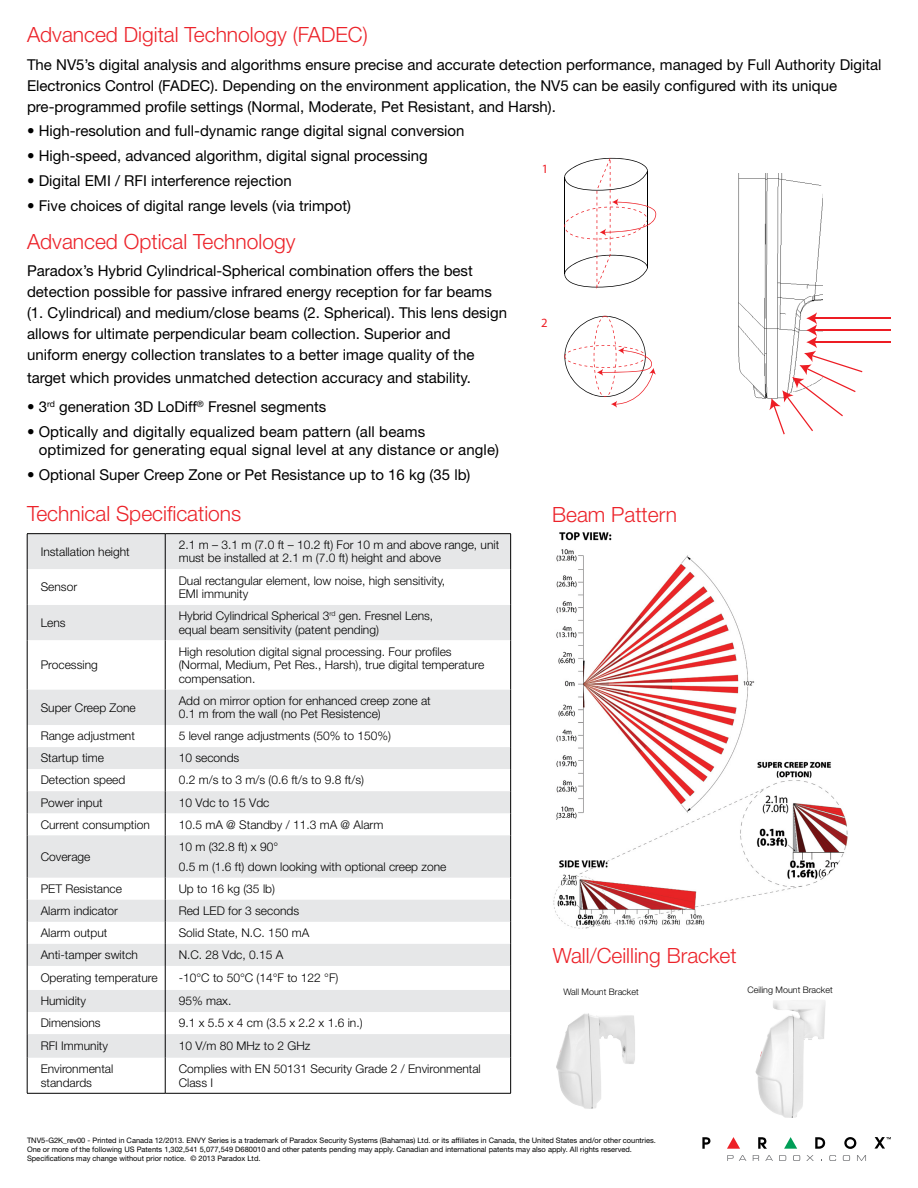
<style>
.page{position:relative;width:918px;height:1188px;background:#fff}
.page>*{position:absolute;margin:0;border:0;box-sizing:border-box;transform-origin:0 0}
.t1{font:300 21px "Helvetica Neue LT Std";color:#ec232a}
.t2{font:15px/21px "Helvetica Neue LT Std";color:#000}
.t3{font:12.6px "Myriad Pro";color:#ed1d24}
.t4{font:300 12px/13.5px "Helvetica Neue LT Std";color:#000}
.t5{font:300 9px "Helvetica Neue LT Std";color:#000}
.t6{font:7.5px/9px "Helvetica Neue LT Std";color:#000}
</style>
<div class="page">
<svg style="left:784px;top:1137px;width:13px;height:12px"></svg>
<svg style="left:727px;top:1137px;width:13px;height:12px"></svg>
<svg style="left:702px;top:1137px;width:9px;height:12px"></svg>
<svg style="left:758px;top:1137px;width:9px;height:12px"></svg>
<svg style="left:815px;top:1137px;width:10px;height:12px"></svg>
<svg style="left:844px;top:1137px;width:12px;height:12px"></svg>
<svg style="left:874px;top:1137px;width:17px;height:12px"></svg>
<svg style="left:727px;top:1155px;width:19px;height:6px"></svg>
<svg style="left:753px;top:1155px;width:6px;height:6px"></svg>
<svg style="left:765px;top:1155px;width:8px;height:6px"></svg>
<svg style="left:779px;top:1155px;width:7px;height:6px"></svg>
<svg style="left:793px;top:1155px;width:7px;height:6px"></svg>
<svg style="left:806px;top:1155px;width:8px;height:6px"></svg>
<svg style="left:829px;top:1155px;width:7px;height:6px"></svg>
<svg style="left:843px;top:1155px;width:7px;height:6px"></svg>
<svg style="left:857px;top:1155px;width:9px;height:6px"></svg>
<div style="left:28px;top:534px;width:482px;height:191px;background:#e6e7e8"></div>
<svg style="left:28px;top:569px;width:482px;height:120px"></svg>
<hr style="left:27px;top:533px;width:138px;height:1px;background:#000">
<hr style="left:27px;top:534px;width:1px;height:35px;background:#000">
<hr style="left:165px;top:533px;width:346px;height:1px;background:#000">
<hr style="left:165px;top:534px;width:1px;height:35px;background:#000">
<hr style="left:510px;top:534px;width:1px;height:35px;background:#000">
<hr style="left:27px;top:569px;width:1px;height:36px;background:#000">
<hr style="left:165px;top:569px;width:1px;height:36px;background:#000">
<hr style="left:510px;top:569px;width:1px;height:36px;background:#000">
<hr style="left:27px;top:605px;width:1px;height:35px;background:#000">
<hr style="left:165px;top:605px;width:1px;height:35px;background:#000">
<hr style="left:510px;top:605px;width:1px;height:35px;background:#000">
<hr style="left:510px;top:689px;width:1px;height:36px;background:#000">
<hr style="left:510px;top:1058px;width:1px;height:35px;background:#000">
<hr style="left:165px;top:1093px;width:346px;height:1px;background:#000">
<hr style="left:27px;top:640px;width:1px;height:49px;background:#000">
<hr style="left:165px;top:640px;width:1px;height:49px;background:#000">
<hr style="left:510px;top:640px;width:1px;height:49px;background:#000">
<hr style="left:27px;top:689px;width:1px;height:36px;background:#000">
<hr style="left:165px;top:689px;width:1px;height:36px;background:#000">
<svg style="left:27px;top:725px;width:484px;height:333px"></svg>
<hr style="left:27px;top:1058px;width:1px;height:35px;background:#000">
<hr style="left:165px;top:1058px;width:1px;height:35px;background:#000">
<hr style="left:27px;top:1093px;width:138px;height:1px;background:#000">
<img style="left:738px;top:173px;width:84px;height:226px">
<svg style="left:564px;top:158px;width:92px;height:131px"></svg>
<svg style="left:564px;top:316px;width:92px;height:92px"></svg>
<hr style="left:814px;top:342px;width:77px;height:1px;background:#ed1d24">
<hr style="left:814px;top:330px;width:77px;height:1px;background:#ed1d24">
<hr style="left:814px;top:318px;width:77px;height:1px;background:#ed1d24">
<svg style="left:760px;top:312px;width:102px;height:122px"></svg>
<img style="left:553px;top:532px;width:295px;height:397px">
<img style="left:556px;top:1013px;width:79px;height:96px">
<img style="left:755px;top:1000px;width:71px;height:118px">
<h1 class="t1" style="left:27px;top:22px;width:342px">Advanced Digital Technology (FADEC)</h1>
<p class="t2" style="left:27px;top:54px;width:856px">The NV5’s digital analysis and algorithms ensure precise and accurate detection performance, managed by Full Authority Digital<br>Electronics Control (FADEC). Depending on the environment application, the NV5 can be easily configured with its unique pre‑programmed profile settings (Normal, Moderate, Pet Resistant, and Harsh).</p>
<p class="t2" style="left:27px;top:120px;width:439px">• High-resolution and full-dynamic range digital signal conversion</p>
<p class="t2" style="left:27px;top:145px;width:402px">• High-speed, advanced algorithm, digital signal processing</p>
<p class="t2" style="left:27px;top:170px;width:266px">• Digital EMI / RFI interference rejection</p>
<p class="t2" style="left:27px;top:195px;width:326px">• Five choices of digital range levels (via trimpot)</p>
<h1 class="t1" style="left:27px;top:228px;width:270px">Advanced Optical Technology</h1>
<p class="t2" style="left:27px;top:260px;width:482px">Paradox’s Hybrid Cylindrical-Spherical combination offers the best detection possible for passive infrared energy reception for far beams (1. Cylindrical) and medium/close beams (2. Spherical). This lens design allows for ultimate perpendicular beam collection. Superior and<br>uniform energy collection translates to a better image quality of the</p>
<p class="t2" style="left:27px;top:367px;width:446px">target which provides unmatched detection accuracy and stability.</p>
<p class="t2" style="left:27px;top:396px;width:301px">• 3<sup>rd</sup> generation 3D LoDiff<sup>®</sup> Fresnel segments</p>
<p class="t2" style="left:39px;top:422px;width:462px;line-height:18px;text-indent:-12px">• Optically and digitally equalized beam pattern (all beams<br>optimized for generating equal signal level at any distance or angle)</p>
<p class="t2" style="left:27px;top:463px;width:445px">• Optional Super Creep Zone or Pet Resistance up to 16 kg (35 lb)</p>
<p class="t3" style="left:542px;top:161px;width:8px">1</p>
<p class="t3" style="left:541px;top:315px;width:8px">2</p>
<h1 class="t1" style="left:27px;top:500px;width:216px">Technical Specifications</h1>
<p class="t4" style="left:41px;top:544px;width:91px">Installation height</p>
<p class="t4" style="left:179px;top:538px;width:322px">2.1 m – 3.1 m (7.0 ft – 10.2 ft) For 10 m and above range, unit must be installed at 2.1 m (7.0 ft) height and above</p>
<p class="t4" style="left:41px;top:580px;width:38px">Sensor</p>
<p class="t4" style="left:179px;top:573px;width:268px">Dual rectangular element, low noise, high sensitivity,<br>EMI immunity</p>
<p class="t4" style="left:41px;top:616px;width:26px">Lens</p>
<p class="t4" style="left:179px;top:609px;width:256px">Hybrid Cylindrical Spherical 3<sup>rd</sup> gen. Fresnel Lens, equal beam sensitivity (patent pending)</p>
<p class="t4" style="left:41px;top:658px;width:59px">Processing</p>
<p class="t4" style="left:179px;top:644px;width:307px">High resolution digital signal processing. Four profiles (Normal, Medium, Pet Res., Harsh), true digital temperature compensation.</p>
<p class="t4" style="left:41px;top:700px;width:97px">Super Creep Zone</p>
<p class="t4" style="left:179px;top:693px;width:254px">Add on mirror option for enhanced creep zone at<br>0.1 m from the wall (no Pet Resistence)</p>
<p class="t4" style="left:41px;top:729px;width:96px">Range adjustment</p>
<p class="t4" style="left:179px;top:729px;width:214px">5 level range adjustments (50% to 150%)</p>
<p class="t4" style="left:41px;top:751px;width:65px">Startup time</p>
<p class="t4" style="left:179px;top:751px;width:62px">10 seconds</p>
<p class="t4" style="left:41px;top:773px;width:86px">Detection speed</p>
<p class="t4" style="left:179px;top:773px;width:187px">0.2 m/s to 3 m/s (0.6 ft/s to 9.8 ft/s)</p>
<p class="t4" style="left:41px;top:795px;width:64px">Power input</p>
<p class="t4" style="left:179px;top:795px;width:92px">10 Vdc to 15 Vdc</p>
<p class="t4" style="left:41px;top:817px;width:111px">Current consumption</p>
<p class="t4" style="left:179px;top:817px;width:206px">10.5 mA @ Standby / 11.3 mA @ Alarm</p>
<p class="t4" style="left:41px;top:850px;width:51px">Coverage</p>
<p class="t4" style="left:179px;top:836px;width:269px;line-height:20.2px">10 m (32.8 ft) x 90°<br>0.5 m (1.6 ft) down looking with optional creep zone</p>
<p class="t4" style="left:41px;top:882px;width:83px">PET Resistance</p>
<p class="t4" style="left:179px;top:882px;width:98px">Up to 16 kg (35 lb)</p>
<p class="t4" style="left:41px;top:904px;width:79px">Alarm indicator</p>
<p class="t4" style="left:179px;top:904px;width:122px">Red LED for 3 seconds</p>
<p class="t4" style="left:41px;top:926px;width:68px">Alarm output</p>
<p class="t4" style="left:179px;top:926px;width:132px">Solid State, N.C. 150 mA</p>
<p class="t4" style="left:41px;top:948px;width:99px">Anti-tamper switch</p>
<p class="t4" style="left:179px;top:948px;width:106px">N.C. 28 Vdc, 0.15 A</p>
<p class="t4" style="left:41px;top:971px;width:118px">Operating temperature</p>
<p class="t4" style="left:179px;top:971px;width:161px">-10°C to 50°C (14°F to 122 °F)</p>
<p class="t4" style="left:41px;top:994px;width:47px">Humidity</p>
<p class="t4" style="left:179px;top:994px;width:54px">95% max.</p>
<p class="t4" style="left:41px;top:1016px;width:61px">Dimensions</p>
<p class="t4" style="left:179px;top:1016px;width:185px">9.1 x 5.5 x 4 cm (3.5 x 2.2 x 1.6 in.)</p>
<p class="t4" style="left:41px;top:1039px;width:69px">RFI Immunity</p>
<p class="t4" style="left:179px;top:1039px;width:133px">10 V/m 80 MHz to 2 GHz</p>
<p class="t4" style="left:41px;top:1062px;width:74px">Environmental standards</p>
<p class="t4" style="left:179px;top:1062px;width:304px">Complies with EN 50131 Security Grade 2 / Environmental<br>Class I</p>
<h1 class="t1" style="left:552px;top:502px;width:126px">Beam Pattern</h1>
<h1 class="t1" style="left:553px;top:943px;width:185px">Wall/Ceilling Bracket</h1>
<p class="t5" style="left:563px;top:986px;width:77px">Wall Mount Bracket</p>
<p class="t5" style="left:747px;top:984px;width:87px">Ceiling Mount Bracket</p>
<p class="t6" style="left:27px;top:1136px;width:630px">TNV5-G2K_rev00 - Printed in Canada 12/2013. ENVY Series is a trademark of Paradox Security Systems (Bahamas) Ltd. or its affiliates in Canada, the United States and/or other countries.<br>One or more of the following US Patents 1,302,541 5,077,549 D680010 and other patents pending may apply. Canadian and international patents may also apply. All rights reserved.<br>Specifications may change without prior notice. © 2013 Paradox Ltd.</p>
</div>
